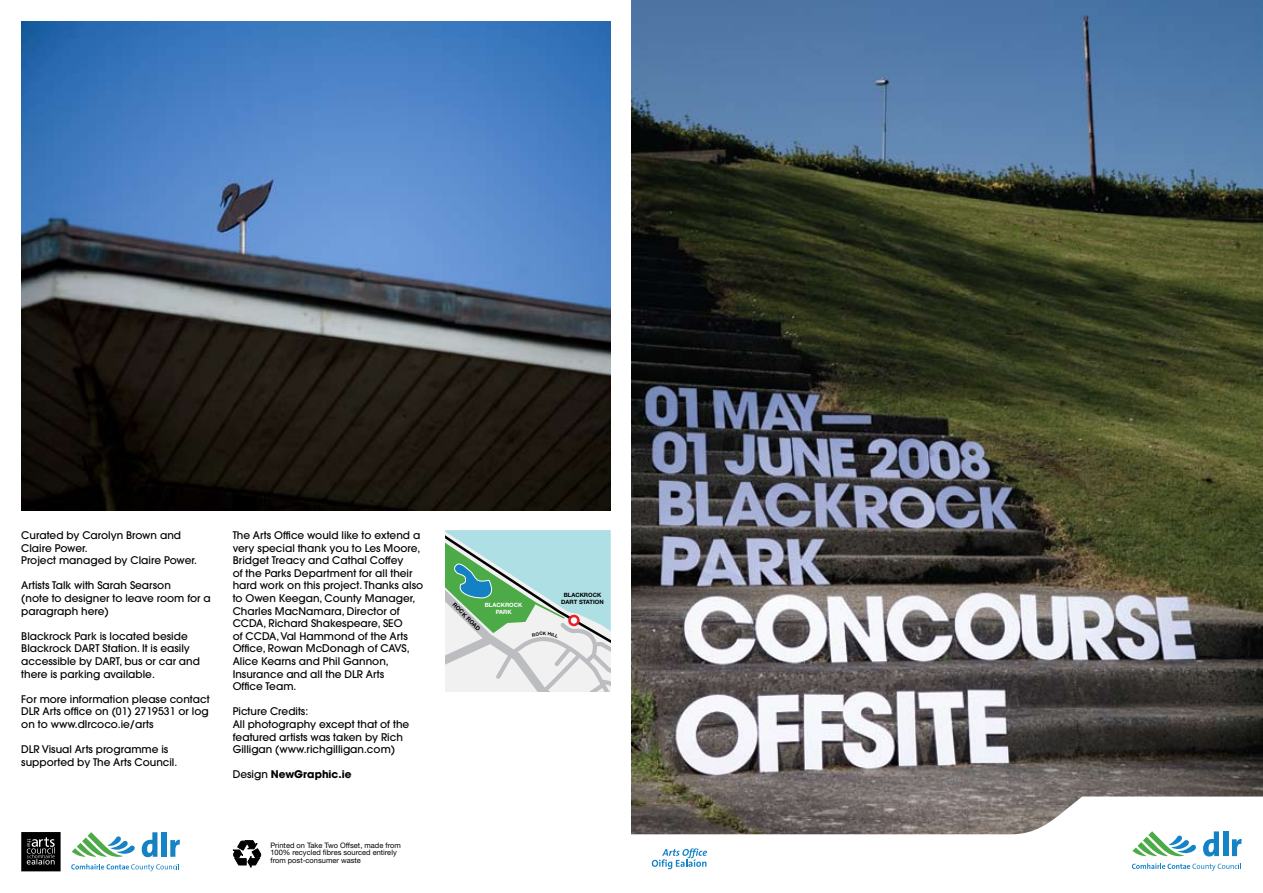
<style>
.page{position:relative;width:1263px;height:893px;background:#fff}
.page>*{position:absolute;margin:0;border:0;box-sizing:border-box;transform-origin:0 0}
.t1{font:500 10.5px/12.6px "Avant Garde";color:#000}
.t2{font:700 10.5px "Avant Garde";color:#000}
.t3{font:7.5px/7.5px "Helvetica Neue";color:#000}
.t4{font:700 5.85px "Helvetica Neue";color:#000}
.t5{font:700 5.85px/7.1px "Helvetica Neue";color:#fff;text-align:center}
.s1{font-weight:500}
</style>
<div class="page">
<img style="left:631px;top:0;width:632px;height:796px">
<img style="left:21px;top:21px;width:589px;height:489px">
<svg style="left:631px;top:796px;width:632px;height:74px"></svg>
<svg style="left:1132px;top:831px;width:64px;height:25px"></svg>
<svg style="left:1203px;top:831px;width:16px;height:25px"></svg>
<div style="left:1223px;top:831px;width:5px;height:25px;background:#1484c7"></div>
<svg style="left:1232px;top:839px;width:9px;height:17px"></svg>
<svg style="left:1132px;top:863px;width:109px;height:8px"></svg>
<svg style="left:652px;top:848px;width:55px;height:21px"></svg>
<svg style="left:21px;top:832px;width:40px;height:39px;background:#252525"></svg>
<svg style="left:72px;top:832px;width:63px;height:25px"></svg>
<svg style="left:142px;top:832px;width:15px;height:25px"></svg>
<div style="left:161px;top:832px;width:5px;height:25px;background:#1484c7"></div>
<svg style="left:170px;top:839px;width:10px;height:18px"></svg>
<svg style="left:71px;top:864px;width:108px;height:7px"></svg>
<svg style="left:232px;top:840px;width:29px;height:28px"></svg>
<svg style="left:445px;top:530px;width:166px;height:161px"></svg>
<p class="t1" style="left:21px;top:529px;width:177px">Curated by Carolyn Brown and<br>Claire Power.<br>Project managed by Claire Power.</p>
<p class="t1" style="left:21px;top:579px;width:191px">Artists Talk with Sarah Searson<br>(note to designer to leave room for a paragraph here)</p>
<p class="t1" style="left:21px;top:630px;width:180px">Blackrock Park is located beside<br>Blackrock DART Station. It is easily accessible by DART, bus or car and there is parking available.</p>
<p class="t1" style="left:21px;top:693px;width:190px;text-align:justify">For more information please contact DLR Arts office on (01) 2719531 or log on to www.dlrcoco.ie/arts</p>
<p class="t1" style="left:21px;top:743px;width:158px">DLR Visual Arts programme is supported by The Arts Council.</p>
<p class="t1" style="left:233px;top:529px;width:192px">The Arts Office would like to extend a very special thank you to Les Moore,<br>Bridget Treacy and Cathal Coffey<br>of the Parks Department for all their hard work on this project. Thanks also to Owen Keegan, County Manager,<br>Charles MacNamara, Director of<br>CCDA, Richard Shakespeare, SEO<br>of CCDA, Val Hammond of the Arts<br>Office, Rowan McDonagh of CAVS,<br>Alice Kearns and Phil Gannon,<br>Insurance and all the DLR Arts<br>Office Team.</p>
<p class="t1" style="left:233px;top:705px;width:178px">Picture Credits:<br>All photography except that of the featured artists was taken by Rich<br>Gilligan (www.richgilligan.com)</p>
<p class="t2" style="left:233px;top:768px;width:120px"><span class="s1">Design</span> NewGraphic.ie</p>
<p class="t3" style="left:270px;top:841px;width:132px">Printed on Take Two Offset, made from<br>100% recycled fibres sourced entirely from post-consumer waste</p>
<p class="t4" style="left:456px;top:601px;width:38px;rotate:45deg">ROCK ROAD</p>
<p class="t5" style="left:485px;top:601px;width:39px">BLACKROCK<br>PARK</p>
<p class="t4" style="left:564px;top:591px;width:39px">BLACKROCK</p>
<p class="t4" style="left:561px;top:599px;width:44px">DART STATION</p>
</div>
